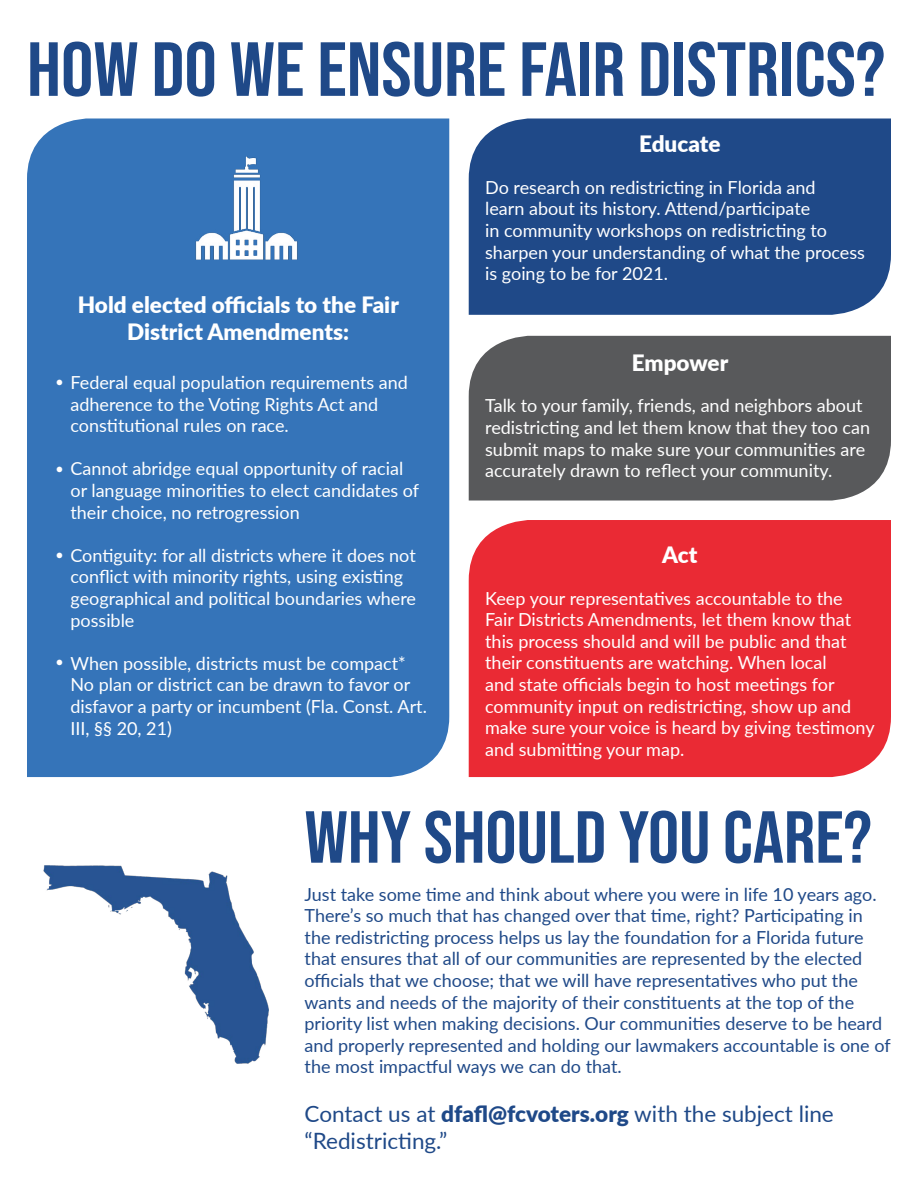
<style>
.page{position:relative;width:918px;height:1188px;background:#fff}
.page>*{position:absolute;margin:0;border:0;box-sizing:border-box;transform-origin:0 0}
.t1{font:76.5px "Bebas Neue";color:#1f4988;scale:1.06 1}
.t2{font:73.5px "Bebas Neue";color:#1f4988;scale:1.06 1}
.t3{font:900 22.5px/27px "Lato";color:#fff;text-align:center}
.t4{font:22.5px/27px "Lato";color:#1f4988}
.t5{font:21px "Minion Pro";color:#fff}
.t6{font:18px/21.6px "Lato";color:#fff}
.t7{font:18px/21.6px "Lato";color:#1f4988}
.s1{font-weight:900}
</style>
<div class="page">
<div style="left:27px;top:118px;width:422px;height:659px;background:#3574b9"></div>
<div style="left:469px;top:118px;width:422px;height:197px;background:#1f4988"></div>
<div style="left:469px;top:520px;width:422px;height:257px;background:#ea2a34"></div>
<img style="left:190px;top:152px;width:113px;height:112px">
<div style="left:469px;top:336px;width:422px;height:165px;background:#58595b"></div>
<img style="left:43px;top:865px;width:226px;height:199px">
<h1 class="t1" style="left:27px;top:26px;width:811px">HOW DO WE ENSURE FAIR DISTRICS?</h1>
<p class="t5" style="left:55px;top:366px;width:10px">•</p>
<p class="t5" style="left:55px;top:453px;width:10px">•</p>
<p class="t5" style="left:55px;top:539px;width:10px">•</p>
<p class="t5" style="left:55px;top:646px;width:10px">•</p>
<p class="t3" style="left:78px;top:291px;width:323px">Hold elected officials to the Fair<br>District Amendments:</p>
<p class="t6" style="left:70px;top:371px;width:339px">Federal equal population requirements and adherence to the Voting Rights Act and constitutional rules on race.</p>
<p class="t6" style="left:70px;top:457px;width:350px">Cannot abridge equal opportunity of racial or language minorities to elect candidates of their choice, no retrogression</p>
<p class="t6" style="left:70px;top:544px;width:347px">Contiguity: for all districts where it does not conflict with minority rights, using existing geographical and political boundaries where possible</p>
<p class="t6" style="left:70px;top:652px;width:358px">When possible, districts must be compact* No plan or district can be drawn to favor or disfavor a party or incumbent (Fla. Const. Art.<br>III, §§ 20, 21)</p>
<p class="t3" style="left:639px;top:130px;width:83px">Educate</p>
<p class="t6" style="left:485px;top:176px;width:381px">Do research on redistricting in Florida and<br>learn about its history. Attend/participate<br>in community workshops on redistricting to sharpen your understanding of what the process is going to be for 2021.</p>
<p class="t3" style="left:632px;top:348px;width:98px">Empower</p>
<p class="t6" style="left:485px;top:394px;width:386px">Talk to your family, friends, and neighbors about redistricting and let them know that they too can submit maps to make sure your communities are accurately drawn to reflect your community.</p>
<p class="t3" style="left:662px;top:540px;width:37px">Act</p>
<p class="t6" style="left:485px;top:586px;width:391px">Keep your representatives accountable to the Fair Districts Amendments, let them know that this process should and will be public and that their constituents are watching. When local<br>and state officials begin to host meetings for community input on redistricting, show up and make sure your voice is heard by giving testimony and submitting your map.</p>
<h2 class="t2" style="left:305px;top:796px;width:537px">WHY SHOULD YOU CARE?</h2>
<p class="t7" style="left:305px;top:883px;width:588px">Just take some time and think about where you were in life 10 years ago.<br>There’s so much that has changed over that time, right? Participating in the redistricting process helps us lay the foundation for a Florida future that ensures that all of our communities are represented by the elected officials that we choose; that we will have representatives who put the wants and needs of the majority of their constituents at the top of the priority list when making decisions. Our communities deserve to be heard and properly represented and holding our lawmakers accountable is one of the most impactful ways we can do that.</p>
<p class="t4" style="left:305px;top:1099px;width:531px">Contact us at <span class="s1">dfafl@fcvoters.org</span> with the subject line “Redistricting.”</p>
</div>
